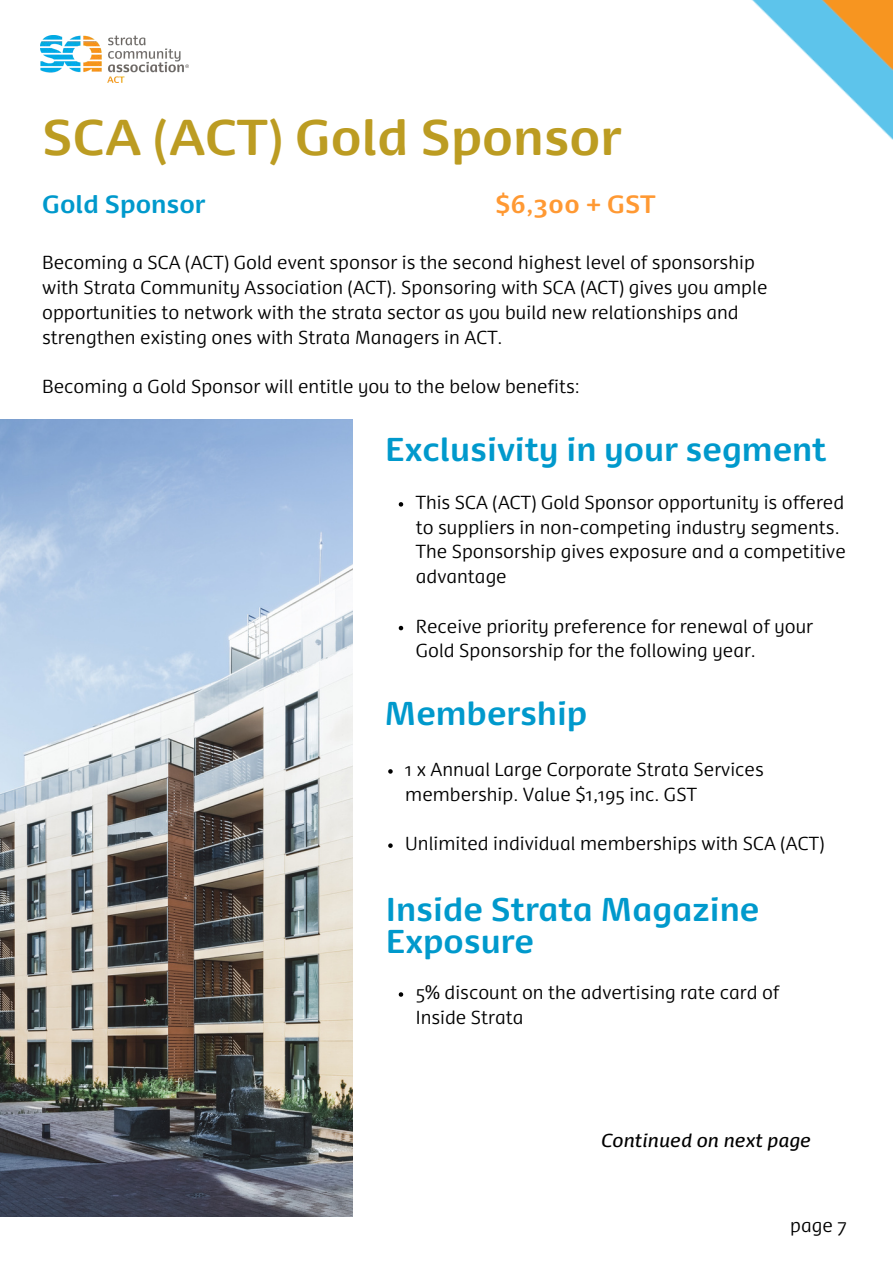
<style>
.page{position:relative;width:893px;height:1264px;background:#fff}
.page>*{position:absolute;margin:0;border:0;box-sizing:border-box;transform-origin:0 0}
.t1{font:700 48px "Dancer Pro";color:#bc9c22}
.t2{font:700 31.5px/31.5px "Dancer Pro";color:#09c}
.t3{font:700 24px "Dancer Pro";color:#09c}
.t4{font:700 24px "Dancer Pro";color:#f93}
.t5{font:300 18px/24.8px "Dancer Pro";color:#000}
.t6{font:italic 18px "Dancer Pro";color:#000}
</style>
<div class="page">
<img style="left:0;top:420px;width:352px;height:796px">
<svg style="left:398px;top:502px;width:5px;height:4px"></svg>
<svg style="left:398px;top:626px;width:5px;height:4px"></svg>
<svg style="left:398px;top:992px;width:5px;height:4px"></svg>
<img style="left:752px;top:0;width:140px;height:140px">
<img style="left:40px;top:35px;width:148px;height:48px">
<svg style="left:388px;top:769px;width:4px;height:4px"></svg>
<svg style="left:388px;top:843px;width:4px;height:4px"></svg>
<p class="t1" style="left:42px;top:119px;width:580px">SCA (ACT) Gold Sponsor</p>
<p class="t3" style="left:42px;top:195px;width:164px">Gold Sponsor</p>
<p class="t4" style="left:495px;top:195px;width:161px">$6,300 + GST</p>
<p class="t5" style="left:42px;top:252px;width:726px">Becoming a SCA (ACT) Gold event sponsor is the second highest level of sponsorship with Strata Community Association (ACT). Sponsoring with SCA (ACT) gives you ample opportunities to network with the strata sector as you build new relationships and strengthen existing ones with Strata Managers in ACT.</p>
<p class="t5" style="left:42px;top:376px;width:539px">Becoming a Gold Sponsor will entitle you to the below benefits:</p>
<p class="t2" style="left:385px;top:437px;width:442px">Exclusivity in your segment</p>
<p class="t5" style="left:416px;top:491px;width:431px">This SCA (ACT) Gold Sponsor opportunity is offered to suppliers in non-competing industry segments.<br>The Sponsorship gives exposure and a competitive advantage</p>
<p class="t5" style="left:416px;top:615px;width:399px">Receive priority preference for renewal of your<br>Gold Sponsorship for the following year.</p>
<p class="t2" style="left:384px;top:701px;width:204px">Membership</p>
<p class="t5" style="left:405px;top:758px;width:360px">1 x Annual Large Corporate Strata Services membership. Value $1,195 inc. GST</p>
<p class="t5" style="left:405px;top:832px;width:420px">Unlimited individual memberships with SCA (ACT)</p>
<p class="t2" style="left:386px;top:897px;width:375px">Inside Strata Magazine<br>Exposure</p>
<p class="t5" style="left:416px;top:981px;width:365px">5% discount on the advertising rate card of<br>Inside Strata</p>
<p class="t6" style="left:600px;top:1133px;width:211px">Continued on next page</p>
<p class="t5" style="left:790px;top:1214px;width:58px">page 7</p>
</div>
